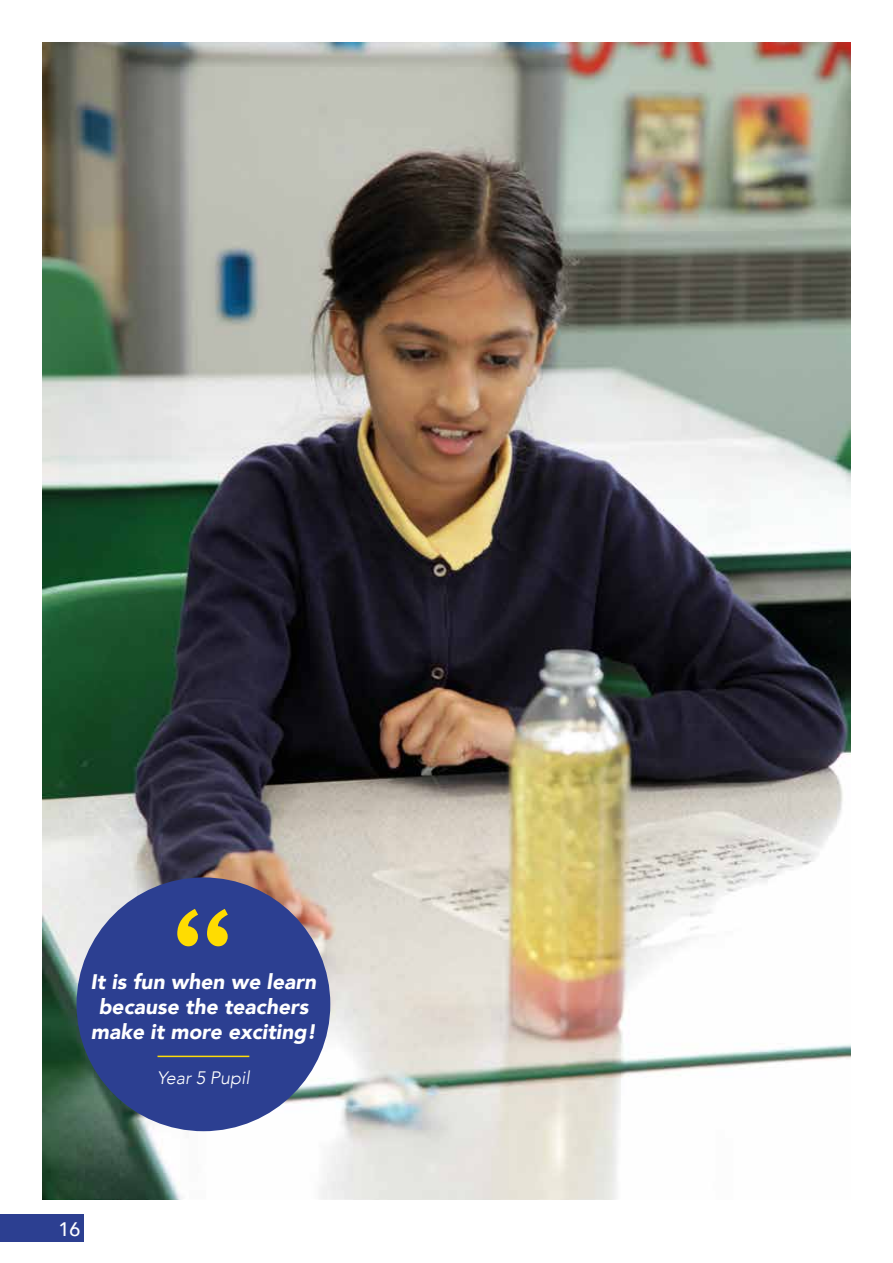
<style>
.page{position:relative;width:893px;height:1263px;background:#fff}
.page>*{position:absolute;margin:0;border:0;box-sizing:border-box;transform-origin:0 0}
.t1{font:166.5px "Andale Mono";color:#ffdc01}
.t2{font:italic 900 21px "Avenir";color:#fff}
.t3{font:500 19.5px "Avenir";color:#fff}
.t4{font:italic 300 18px "Avenir";color:#fff}
</style>
<div class="page">
<img style="left:42px;top:43px;width:809px;height:1156px">
<div style="left:77px;top:877px;width:253px;height:254px;background:#2c3f91;border-radius:50%"></div>
<hr style="left:157px;top:1056px;width:92px;height:1px;background:#ffdc08">
<div style="left:0;top:1214px;width:84px;height:28px;background:#2c3f91"></div>
<h1 class="t1" style="left:153px;top:875px;width:101px">“</h1>
<p class="t2" style="left:90px;top:968px;width:227px">It is fun when we learn</p>
<p class="t2" style="left:91px;top:1018px;width:227px">make it more exciting!</p>
<p class="t2" style="left:98px;top:993px;width:211px">because the teachers</p>
<p class="t4" style="left:157px;top:1066px;width:94px">Year 5 Pupil</p>
<p class="t3" style="left:58px;top:1216px;width:23px">16</p>
</div>
